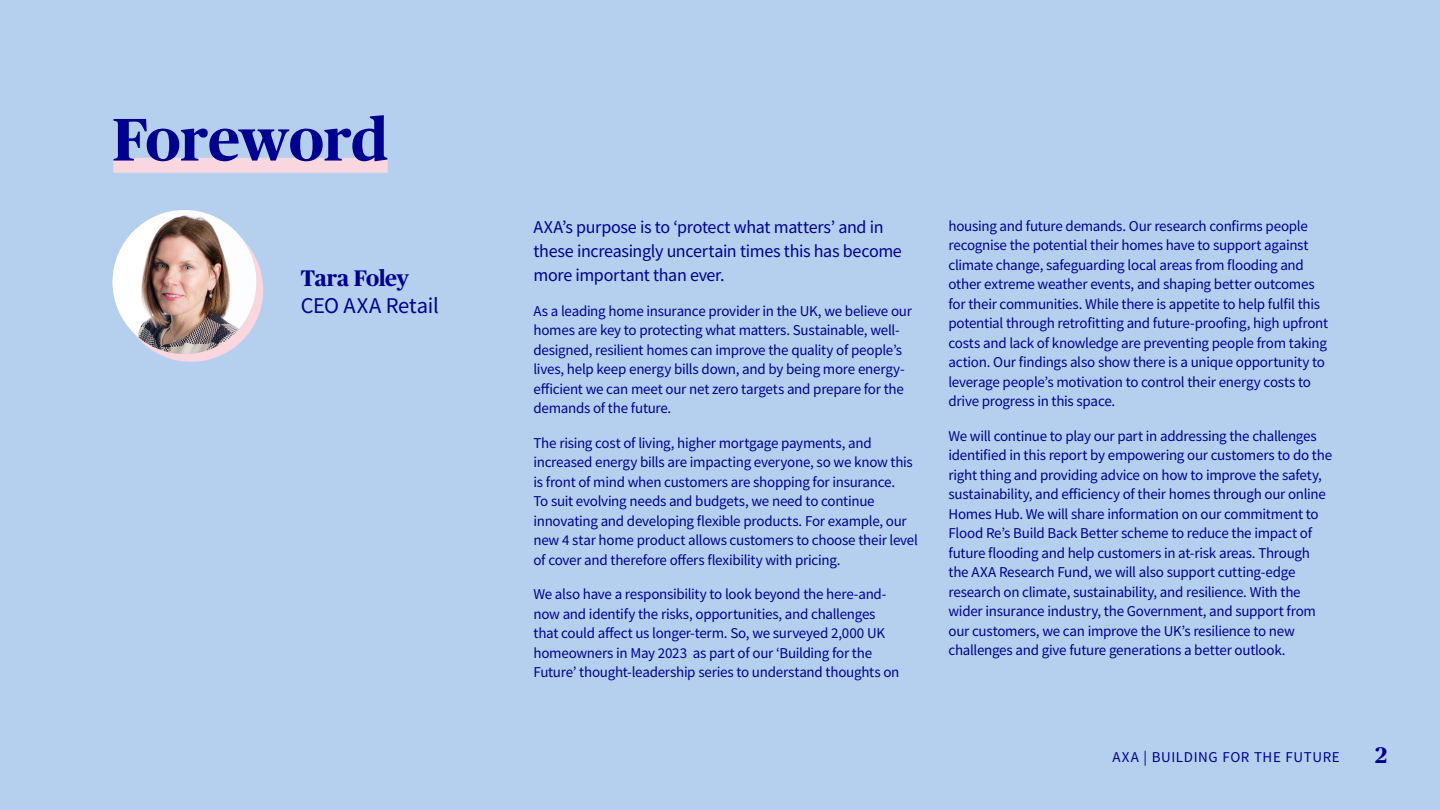
<style>
.page{position:relative;width:1440px;height:810px;background:#b5d0ee}
.page>*{position:absolute;margin:0;border:0;box-sizing:border-box;transform-origin:0 0}
.t1{font:700 60px "Publico Headline Trial";color:#00008f}
.t2{font:22.5px/27px "Source Sans Pro";letter-spacing:-.015em;color:#00008f}
.t3{font:700 22.5px "Publico Headline Trial";color:#00008f}
.Body_bullets{font:18px/24px "Source Sans Pro";letter-spacing:-.02em;color:#00008f}
.Body_bullets-2{font:15px/19.5px "Source Sans Pro";letter-spacing:-.02em;color:#00008f}
.Body_bullets-3{font:15px "Source Sans Pro";letter-spacing:.04em;color:#00008f}
.s1{font-family:"Publico Headline Trial";font-weight:700}
</style>
<div class="page">
<div style="left:113px;top:158px;width:275px;height:15px;background:#fad6de"></div>
<div style="left:123px;top:222px;width:136px;height:136px;background:#fad6de;border-radius:50%"></div>
<div style="left:119px;top:218px;width:144px;height:144px;border:8px solid #fad6de;border-radius:50%"></div>
<img style="left:112px;top:210px;width:145px;height:144px;border-radius:72px">
<p class="t1" style="left:112px;top:115px;width:277px">Foreword</p>
<p class="t2" style="left:301px;top:264px;width:140px"><span class="s1">Tara Foley<br></span>CEO AXA Retail</p>
<p class="Body_bullets" style="left:533px;top:215px;width:370px">AXA’s purpose is to ‘protect what matters’ and in these increasingly uncertain times this has become more important than ever.</p>
<p class="Body_bullets-2" style="left:533px;top:301px;width:380px">As a leading home insurance provider in the UK, we believe our homes are key to protecting what matters. Sustainable, well&shy;designed, resilient homes can improve the quality of people’s lives, help keep energy bills down, and by being more energy&shy;efficient we can meet our net zero targets and prepare for the demands of the future.</p>
<p class="Body_bullets-2" style="left:533px;top:433px;width:386px">The rising cost of living, higher mortgage payments, and increased energy bills are impacting everyone, so we know this is front of mind when customers are shopping for insurance.<br>To suit evolving needs and budgets, we need to continue innovating and developing flexible products. For example, our new 4 star home product allows customers to choose their level of cover and therefore offers flexibility with pricing.</p>
<p class="Body_bullets-2" style="left:533px;top:584px;width:367px">We also have a responsibility to look beyond the here-and&shy;now and identify the risks, opportunities, and challenges that could affect us longer-term. So, we surveyed 2,000 UK homeowners in May 2023 as part of our ‘Building for the Future’ thought-leadership series to understand thoughts on</p>
<p class="Body_bullets-2" style="left:948px;top:216px;width:381px">housing and future demands. Our research confirms people recognise the potential their homes have to support against climate change, safeguarding local areas from flooding and other extreme weather events, and shaping better outcomes for their communities. While there is appetite to help fulfil this potential through retrofitting and future-proofing, high upfront costs and lack of knowledge are preventing people from taking action. Our findings also show there is a unique opportunity to leverage people’s motivation to control their energy costs to drive progress in this space.</p>
<p class="Body_bullets-2" style="left:948px;top:426px;width:385px">We will continue to play our part in addressing the challenges identified in this report by empowering our customers to do the right thing and providing advice on how to improve the safety, sustainability, and efficiency of their homes through our online Homes Hub. We will share information on our commitment to Flood Re’s Build Back Better scheme to reduce the impact of future flooding and help customers in at-risk areas. Through the AXA Research Fund, we will also support cutting-edge research on climate, sustainability, and resilience. With the wider insurance industry, the Government, and support from our customers, we can improve the UK’s resilience to new challenges and give future generations a better outlook.</p>
<p class="Body_bullets-3" style="left:1112px;top:747px;width:229px">AXA | BUILDING FOR THE FUTURE</p>
<p class="t3" style="left:1375px;top:746px;width:14px">2</p>
</div>
